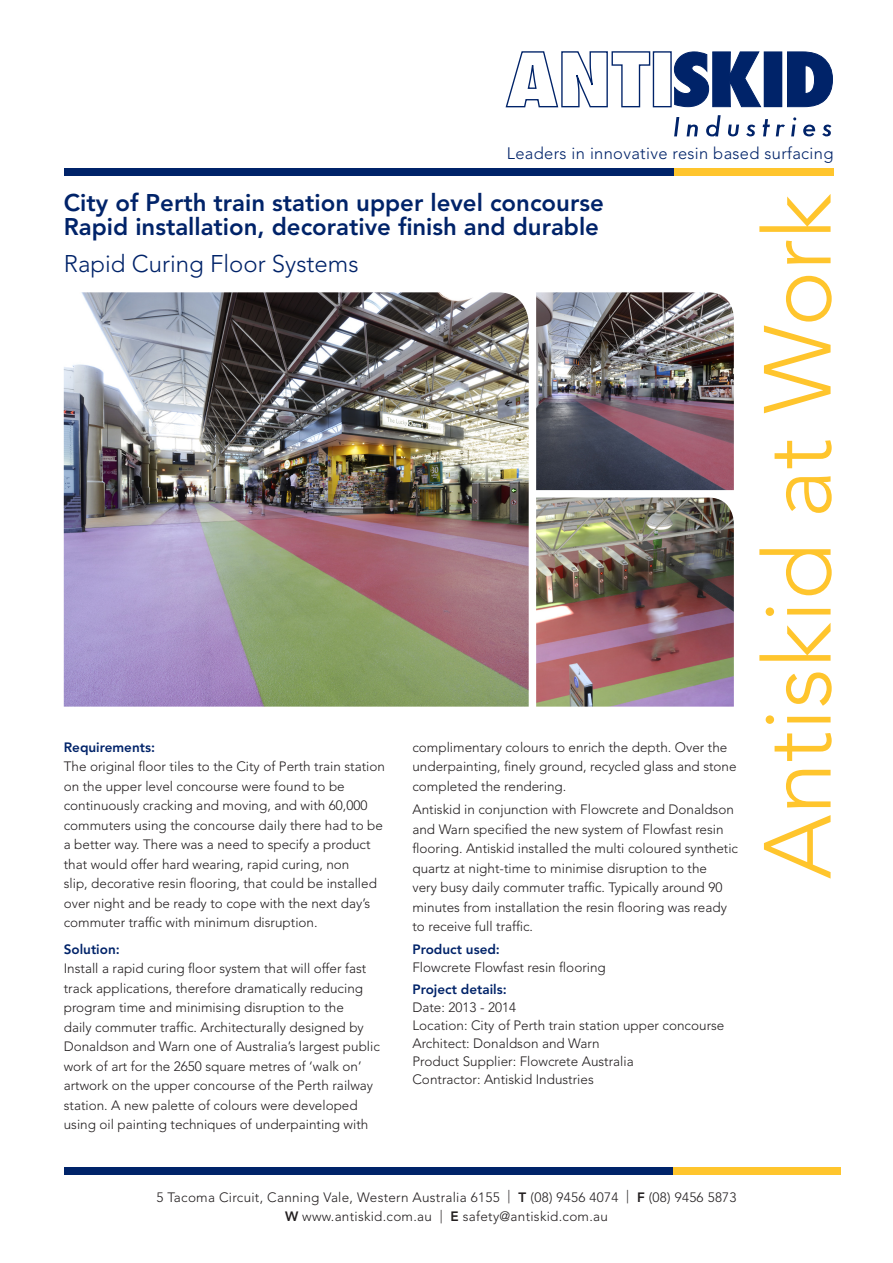
<style>
.page{position:relative;width:893px;height:1263px;background:#fff}
.page>*{position:absolute;margin:0;border:0;box-sizing:border-box;transform-origin:0 0}
.t1{font:300 94.05px "Avenir LT Std";color:#ffc52d}
.t2{font:800 24px/24px "Avenir LT Std";color:#002369}
.t3{font:300 24px "Avenir LT Std";color:#002369}
.t4{font:300 16.5px "Avenir LT Std";letter-spacing:.02em;color:#002369}
.t5{font:300 13.5px/19.5px "Avenir LT Std";color:#231f20}
.t6{font:300 13.5px/19.5px "Avenir LT Std";letter-spacing:.02em;color:#231f20;text-align:center}
.t7{font:800 13.5px "Avenir LT Std";color:#002369}
.s1{font-weight:800}
</style>
<div class="page">
<svg style="left:505px;top:51px;width:146px;height:57px"></svg>
<div style="left:653px;top:51px;width:19px;height:56px;border:1px solid #002369"></div>
<svg style="left:674px;top:51px;width:87px;height:57px"></svg>
<div style="left:764px;top:52px;width:18px;height:55px;background:#002369"></div>
<svg style="left:787px;top:51px;width:46px;height:56px"></svg>
<svg style="left:674px;top:117px;width:5px;height:19px"></svg>
<svg style="left:687px;top:125px;width:11px;height:11px"></svg>
<svg style="left:706px;top:115px;width:15px;height:21px"></svg>
<svg style="left:728px;top:125px;width:11px;height:11px"></svg>
<svg style="left:746px;top:125px;width:9px;height:11px"></svg>
<svg style="left:763px;top:119px;width:7px;height:17px"></svg>
<svg style="left:776px;top:125px;width:9px;height:11px"></svg>
<svg style="left:791px;top:117px;width:5px;height:19px"></svg>
<svg style="left:803px;top:125px;width:12px;height:11px"></svg>
<svg style="left:822px;top:125px;width:9px;height:11px"></svg>
<img style="left:64px;top:292px;width:465px;height:415px">
<img style="left:536px;top:292px;width:198px;height:198px">
<img style="left:536px;top:497px;width:198px;height:210px">
<div style="left:64px;top:168px;width:610px;height:7px;background:#002369"></div>
<div style="left:674px;top:168px;width:159px;height:7px;background:#ffc52d"></div>
<div style="left:64px;top:1167px;width:610px;height:7px;background:#002369"></div>
<div style="left:674px;top:1167px;width:167px;height:7px;background:#ffc52d"></div>
<p class="t4" style="left:507px;top:144px;width:328px">Leaders in innovative resin based surfacing</p>
<p class="t2" style="left:64px;top:191px;width:541px">City of Perth train station upper level concourse<br>Rapid installation, decorative finish and durable</p>
<p class="t3" style="left:64px;top:250px;width:296px">Rapid Curing Floor Systems</p>
<p class="t7" style="left:64px;top:739px;width:93px">Requirements:</p>
<p class="t5" style="left:64px;top:757px;width:323px">The original floor tiles to the City of Perth train station on the upper level concourse were found to be continuously cracking and moving, and with 60,000 commuters using the concourse daily there had to be a better way. There was a need to specify a product that would offer hard wearing, rapid curing, non<br>slip, decorative resin flooring, that could be installed over night and be ready to cope with the next day’s commuter traffic with minimum disruption.</p>
<p class="t7" style="left:64px;top:941px;width:57px">Solution:</p>
<p class="t5" style="left:64px;top:959px;width:318px">Install a rapid curing floor system that will offer fast track applications, therefore dramatically reducing program time and minimising disruption to the<br>daily commuter traffic. Architecturally designed by Donaldson and Warn one of Australia’s largest public work of art for the 2650 square metres of ‘walk on’ artwork on the upper concourse of the Perth railway station. A new palette of colours were developed using oil painting techniques of underpainting with</p>
<p class="t5" style="left:412px;top:737px;width:326px">complimentary colours to enrich the depth. Over the underpainting, finely ground, recycled glass and stone completed the rendering.</p>
<p class="t5" style="left:412px;top:800px;width:327px">Antiskid in conjunction with Flowcrete and Donaldson and Warn specified the new system of Flowfast resin flooring. Antiskid installed the multi coloured synthetic quartz at night-time to minimise disruption to the<br>very busy daily commuter traffic. Typically around 90 minutes from installation the resin flooring was ready to receive full traffic.</p>
<p class="t7" style="left:412px;top:941px;width:89px">Product used:</p>
<p class="t5" style="left:412px;top:957px;width:195px">Flowcrete Flowfast resin flooring</p>
<p class="t7" style="left:412px;top:981px;width:96px">Project details:</p>
<p class="t5" style="left:412px;top:997px;width:105px">Date: 2013 - 2014</p>
<p class="t5" style="left:412px;top:1015px;width:313px">Location: City of Perth train station upper concourse</p>
<p class="t5" style="left:412px;top:1033px;width:189px">Architect: Donaldson and Warn</p>
<p class="t5" style="left:412px;top:1051px;width:223px">Product Supplier: Flowcrete Australia</p>
<p class="t5" style="left:412px;top:1069px;width:183px">Contractor: Antiskid Industries</p>
<p class="t1" style="left:743px;top:879px;width:687px;rotate:-90deg">Antiskid at Work</p>
<p class="t6" style="left:156px;top:1187px;width:582px">5 Tacoma Circuit, Canning Vale, Western Australia 6155 | <span class="s1">T</span> (08) 9456 4074 | <span class="s1">F</span> (08) 9456 5873<br><span class="s1">W</span> www.antiskid.com.au | <span class="s1">E</span> safety@antiskid.com.au</p>
</div>
